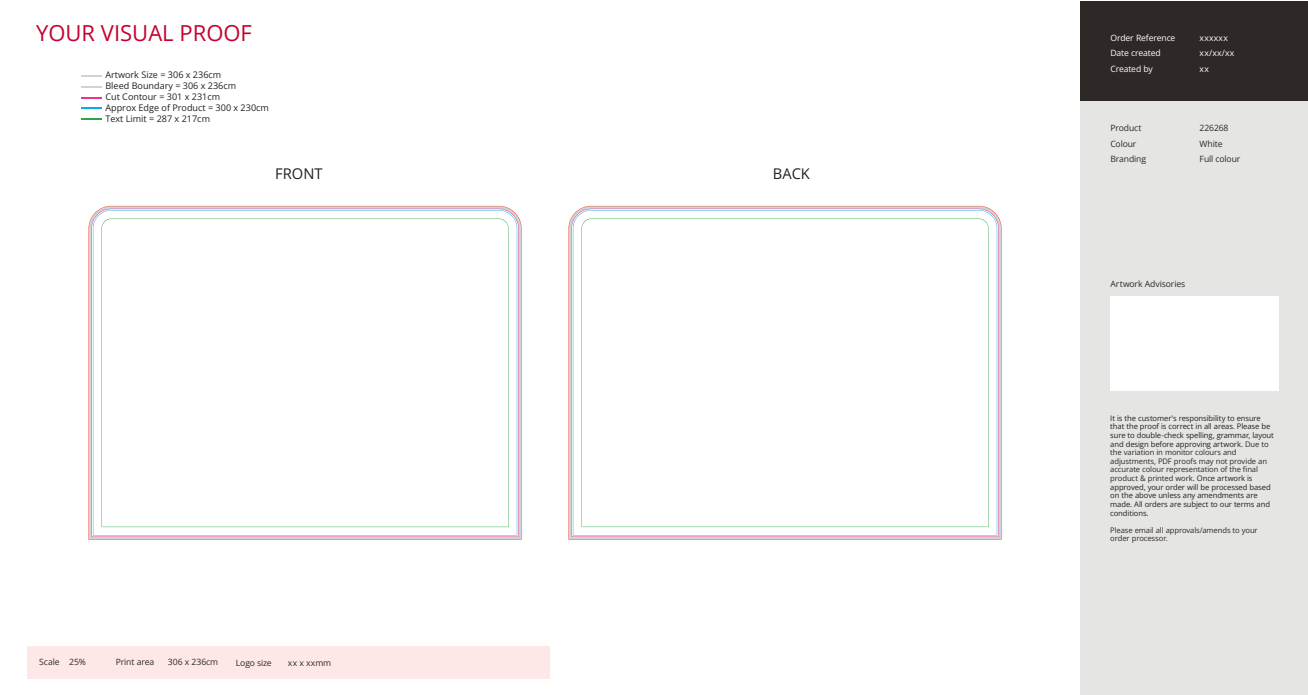
<style>
.page{position:relative;width:1308px;height:695px;background:#fff}
.page>*{position:absolute;margin:0;border:0;box-sizing:border-box;transform-origin:0 0}
.t1{font:22.02px "Open Sans";color:#c5002e}
.t2{font:14.74px "Open Sans";color:#231f20}
.t3{font:9.08px/10.9px "Open Sans";color:#231f20}
.t4{font:700 8.62px/15.3px "Open Sans";letter-spacing:-.015em;color:#2e2926}
.t5{font:8.62px/15.3px "Open Sans";letter-spacing:-.015em;color:#2e2926}
.t6{font:700 8.62px/15.3px "Open Sans";letter-spacing:-.015em;color:#fff}
.t7{font:8.62px/15.3px "Open Sans";letter-spacing:.025em;color:#fff}
.t8{font:7.66px/8.6px "Open Sans";letter-spacing:-.01em;color:#231f20}
.t9{font:700 7.66px/8.6px "Open Sans";letter-spacing:-.015em;color:#2e2926}
.s1{font-weight:400}
.s2{font-weight:700;color:#2e2926}
</style>
<div class="page">
<div style="left:27px;top:646px;width:522px;height:32px;background:#fde8e7"></div>
<div style="left:1080px;top:1px;width:228px;height:100px;background:#2e2926"></div>
<div style="left:1080px;top:101px;width:228px;height:594px;background:#e5e5e3"></div>
<div style="left:1110px;top:296px;width:169px;height:95px;background:#fff"></div>
<svg style="left:81px;top:75px;width:20px;height:1px"></svg>
<svg style="left:81px;top:86px;width:20px;height:1px"></svg>
<svg style="left:81px;top:97px;width:20px;height:1px"></svg>
<svg style="left:81px;top:108px;width:20px;height:1px"></svg>
<svg style="left:81px;top:119px;width:20px;height:1px"></svg>
<svg style="left:89px;top:206px;width:432px;height:334px;background:#d8c5d0"></svg>
<svg style="left:93px;top:210px;width:424px;height:325px"></svg>
<svg style="left:102px;top:218px;width:407px;height:309px"></svg>
<svg style="left:569px;top:206px;width:432px;height:333px;background:#d6c8d5"></svg>
<svg style="left:573px;top:210px;width:424px;height:325px"></svg>
<svg style="left:581px;top:218px;width:407px;height:309px"></svg>
<h1 class="t1" style="left:36px;top:18px;width:217px">YOUR VISUAL PROOF</h1>
<p class="t3" style="left:105px;top:69px;width:165px">Artwork Size = 306 x 236cm<br>Bleed Boundary = 306 x 236cm<br>Cut Contour = 301 x 231cm<br>Approx Edge of Product = 300 x 230cm<br>Text Limit = 287 x 217cm</p>
<h2 class="t2" style="left:275px;top:163px;width:49px">FRONT</h2>
<h2 class="t2" style="left:773px;top:163px;width:39px">BACK</h2>
<p class="t4" style="left:39px;top:654px;width:48px">Scale <span class="s1">25%</span></p>
<p class="t4" style="left:116px;top:654px;width:40px">Print area</p>
<p class="t5" style="left:168px;top:654px;width:52px">306 x 236cm</p>
<p class="t4" style="left:236px;top:654px;width:37px">Logo size</p>
<p class="t5" style="left:288px;top:654px;width:45px">xx x xxmm</p>
<p class="t6" style="left:1110px;top:30px;width:66px">Order Reference<br>Date created<br>Created by</p>
<p class="t7" style="left:1200px;top:30px;width:36px">xxxxxx xx/xx/xx xx</p>
<p class="t4" style="left:1110px;top:120px;width:37px">Product<br>Colour<br>Branding</p>
<p class="t5" style="left:1200px;top:120px;width:42px">226268<br>White<br>Full colour</p>
<p class="t4" style="left:1110px;top:275px;width:76px">Artwork Advisories</p>
<p class="t8" style="left:1110px;top:413px;width:165px">It is the customer's responsibility to ensure that the proof is correct in all areas. Please be sure to double-check spelling, grammar, layout and design before approving artwork. <span class="s2">Due to the variation in monitor colours and adjustments, PDF proofs may not provide an accurate colour representation of the final product &amp; printed work.</span> Once artwork is approved, your order will be processed based on the above unless any amendments are made. All orders are subject to our terms and conditions.</p>
<p class="t9" style="left:1110px;top:525px;width:149px">Please email all approvals/amends to your order processor.</p>
</div>
